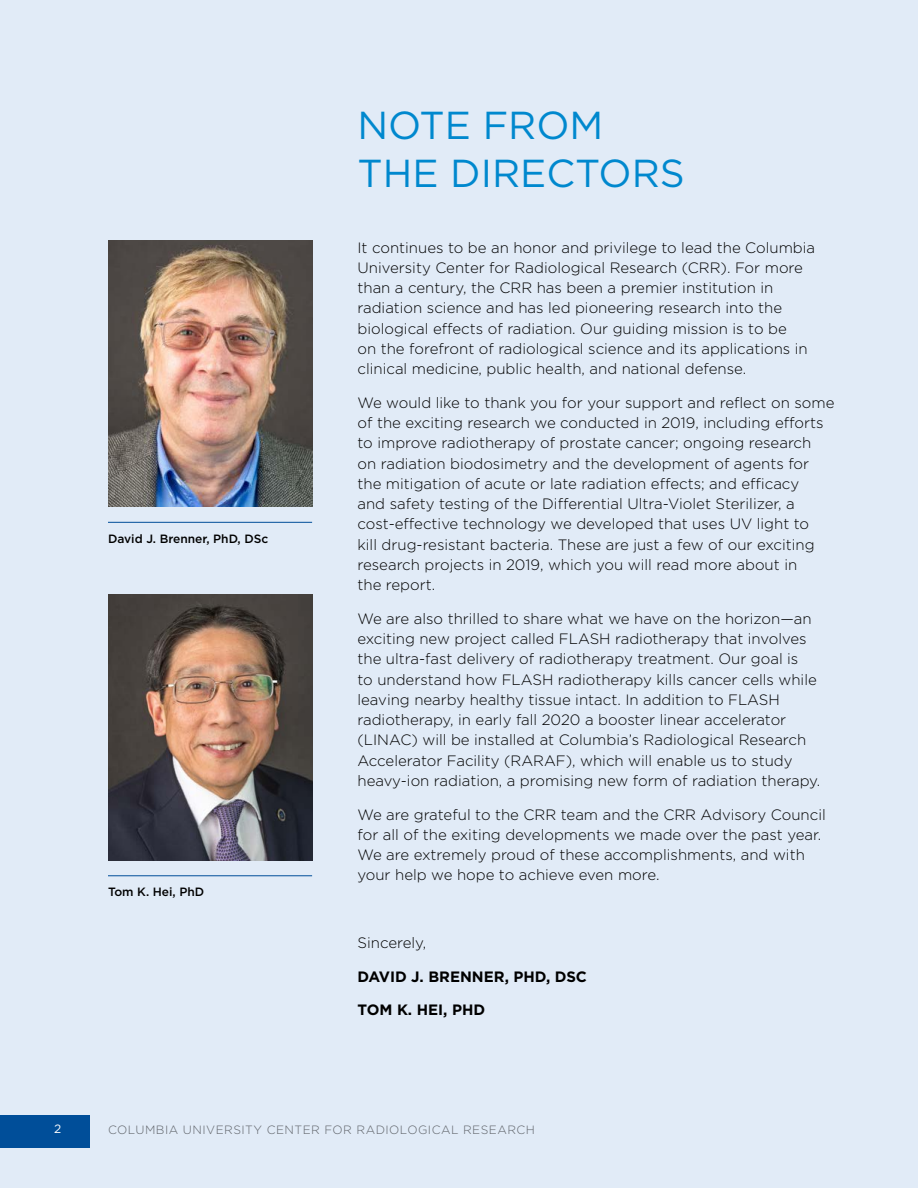
<style>
.page{position:relative;width:918px;height:1188px;background:#e1ebf7}
.page>*{position:absolute;margin:0;border:0;box-sizing:border-box;transform-origin:0 0}
.t1{font:39px/48px "Gotham";color:#0088ce}
.t2{font:300 15px/20.2px "Gotham";color:#000}
.t3{font:700 15px "Gotham";color:#000}
.t4{font:300 12px "Gotham";letter-spacing:.04em;color:#5f6369}
.t5{font:500 12px "Gotham";color:#000}
.t6{font:12px "Gotham";color:#fff}
</style>
<div class="page">
<img style="left:108px;top:240px;width:204px;height:266px">
<img style="left:108px;top:594px;width:204px;height:266px">
<hr style="left:108px;top:522px;width:204px;height:1px;background:#004e99">
<hr style="left:108px;top:875px;width:204px;height:1px;background:#004e99">
<div style="left:0;top:1115px;width:90px;height:33px;background:#004e99"></div>
<p class="t5" style="left:108px;top:531px;width:162px">David J. Brenner, PhD, DSc</p>
<p class="t5" style="left:108px;top:884px;width:98px">Tom K. Hei, PhD</p>
<h1 class="t1" style="left:357px;top:101px;width:329px">NOTE FROM<br>THE DIRECTORS</h1>
<p class="t2" style="left:357px;top:237px;width:459px">It continues to be an honor and privilege to lead the Columbia University Center for Radiological Research (CRR). For more than a century, the CRR has been a premier institution in radiation science and has led pioneering research into the biological effects of radiation. Our guiding mission is to be<br>on the forefront of radiological science and its applications in clinical medicine, public health, and national defense.</p>
<p class="t2" style="left:357px;top:392px;width:479px">We would like to thank you for your support and reflect on some of the exciting research we conducted in 2019, including efforts to improve radiotherapy of prostate cancer; ongoing research<br>on radiation biodosimetry and the development of agents for the mitigation of acute or late radiation effects; and efficacy<br>and safety testing of the Differential Ultra-Violet Sterilizer, a cost-effective technology we developed that uses UV light to<br>kill drug-resistant bacteria. These are just a few of our exciting research projects in 2019, which you will read more about in<br>the report.</p>
<p class="t2" style="left:357px;top:608px;width:464px">We are also thrilled to share what we have on the horizon—an exciting new project called FLASH radiotherapy that involves the ultra-fast delivery of radiotherapy treatment. Our goal is<br>to understand how FLASH radiotherapy kills cancer cells while leaving nearby healthy tissue intact. In addition to FLASH radiotherapy, in early fall 2020 a booster linear accelerator (LINAC) will be installed at Columbia’s Radiological Research Accelerator Facility (RARAF), which will enable us to study heavy-ion radiation, a promising new form of radiation therapy.</p>
<p class="t2" style="left:357px;top:804px;width:470px">We are grateful to the CRR team and the CRR Advisory Council for all of the exiting developments we made over the past year.<br>We are extremely proud of these accomplishments, and with your help we hope to achieve even more.</p>
<p class="t2" style="left:357px;top:932px;width:70px">Sincerely,</p>
<p class="t3" style="left:357px;top:966px;width:231px">DAVID J. BRENNER, PHD, DSC</p>
<p class="t3" style="left:357px;top:1000px;width:129px">TOM K. HEI, PHD</p>
<p class="t6" style="left:54px;top:1121px;width:9px">2</p>
<p class="t4" style="left:108px;top:1122px;width:428px">COLUMBIA UNIVERSITY CENTER FOR RADIOLOGICAL RESEARCH</p>
</div>
